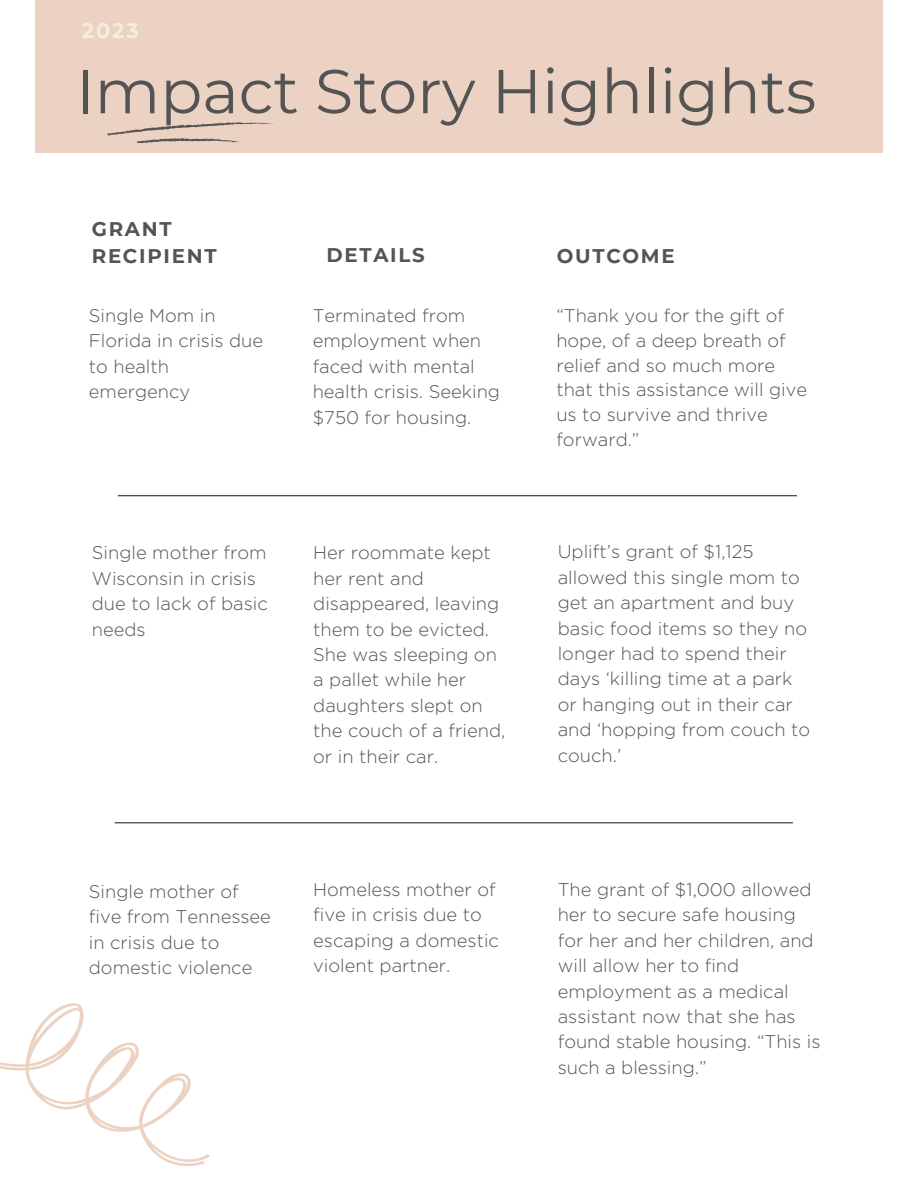
<style>
.page{position:relative;width:918px;height:1188px;background:#fff}
.page>*{position:absolute;margin:0;border:0;box-sizing:border-box;transform-origin:0 0}
.t1{font:61.95px "Montserrat";color:#545454}
.t2{font:700 21px "Montserrat";color:#f3ede0}
.t3{font:700 19.8px/27.5px "Montserrat";letter-spacing:.085em;color:#545454}
.t4{font:300 18.3px/25.3px "Gotham";color:#545454}
</style>
<div class="page">
<div style="left:35px;top:0;width:848px;height:153px;background:#ecd2c2"></div>
<hr style="left:118px;top:495px;width:679px;height:1px;background:#283139">
<hr style="left:115px;top:822px;width:678px;height:1px;background:#283139">
<svg style="left:0;top:1003px;width:210px;height:163px"></svg>
<svg style="left:107px;top:122px;width:167px;height:21px"></svg>
<h1 class="t2" style="left:82px;top:18px;width:58px">2023</h1>
<h2 class="t1" style="left:76px;top:53px;width:742px">Impact Story Highlights</h2>
<p class="t3" style="left:92px;top:215px;width:126px">GRANT<br>RECIPIENT</p>
<h2 class="t3" style="left:327px;top:241px;width:100px">DETAILS</h2>
<p class="t3" style="left:557px;top:243px;width:119px">OUTCOME</p>
<h2 class="t4" style="left:89px;top:303px;width:176px">Single Mom in<br>Florida in crisis due to health emergency</h2>
<h2 class="t4" style="left:313px;top:303px;width:189px">Terminated from employment when faced with mental health crisis. Seeking $750 for housing.</h2>
<p class="t4" style="left:556px;top:303px;width:252px;line-height:24.8px">“Thank you for the gift of hope, of a deep breath of relief and so much more that this assistance will give us to survive and thrive forward.”</p>
<p class="t4" style="left:92px;top:540px;width:178px">Single mother from<br>Wisconsin in crisis due to lack of basic needs</p>
<p class="t4" style="left:313px;top:540px;width:194px">Her roommate kept her rent and disappeared, leaving them to be evicted.<br>She was sleeping on a pallet while her daughters slept on the couch of a friend, or in their car.</p>
<p class="t4" style="left:558px;top:539px;width:254px">Uplift’s grant of $1,125 allowed this single mom to get an apartment and buy basic food items so they no longer had to spend their days ‘killing time at a park or hanging out in their car and ‘hopping from couch to couch.’</p>
<p class="t4" style="left:89px;top:878px;width:184px">Single mother of five from Tennessee in crisis due to domestic violence</p>
<p class="t4" style="left:313px;top:877px;width:187px">Homeless mother of five in crisis due to escaping a domestic violent partner.</p>
<p class="t4" style="left:558px;top:877px;width:264px">The grant of $1,000 allowed her to secure safe housing for her and her children, and will allow her to find employment as a medical assistant now that she has found stable housing. “This is such a blessing.”</p>
</div>
